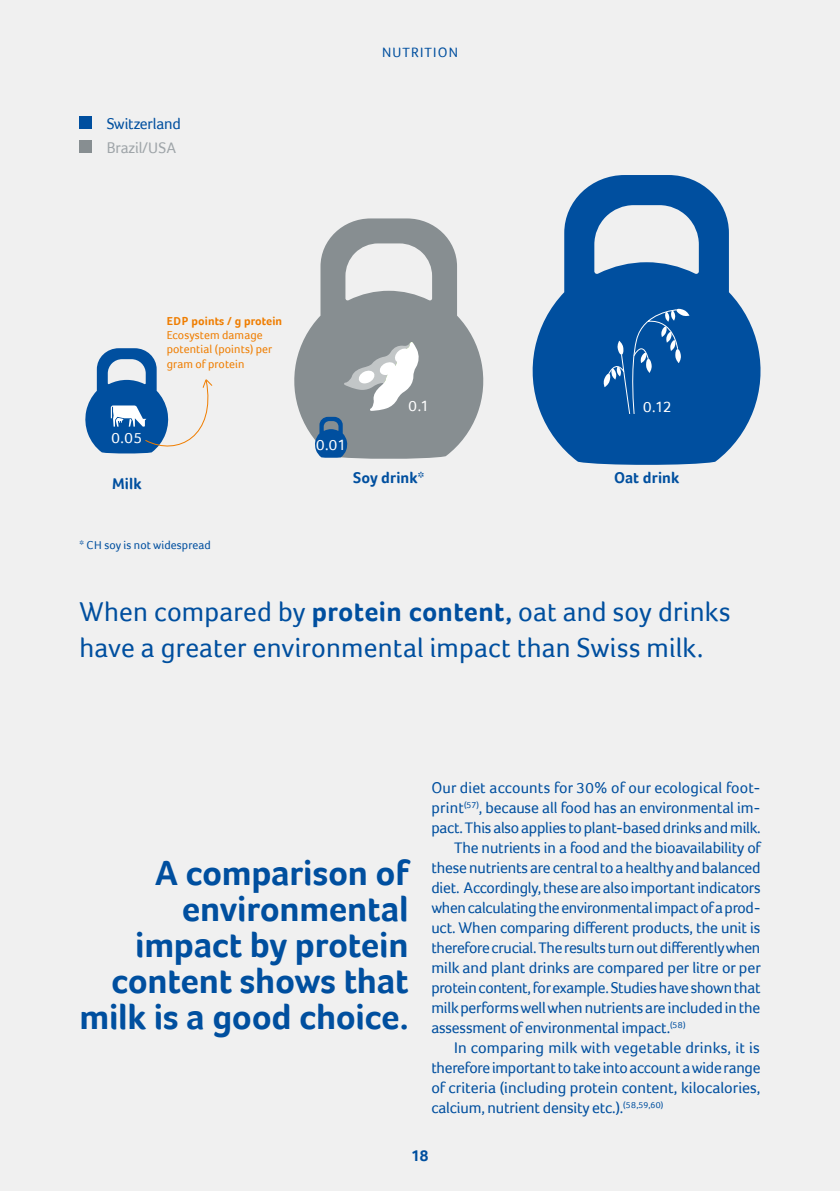
<style>
.page{position:relative;width:840px;height:1191px;background:#fff}
.page>*{position:absolute;margin:0;border:0;box-sizing:border-box;transform-origin:0 0}
._02_Head_18_Pt_mittig{font:700 36px/36px "Foco";letter-spacing:-.01em;color:#004f9f;text-align:right}
._02_Lead_14_Pt{font:28px/36px "Foco";letter-spacing:.005em;color:#004f9f}
._01_Text_8{font:16px/20px "Foco";letter-spacing:-.01em;color:#004f9f;text-align:justify}
._01_Text_8-2{font:700 16px "Foco";letter-spacing:.01em;color:#004f9f}
._01_Text_8-3{font:16px "Foco";letter-spacing:-.01em;color:#9fa5a9}
._01_Text_8-4{font:15.4px "Foco";color:#fff}
.t1{font:14px "Foco";letter-spacing:.08em;color:#004f9f}
._01_Text_8-5{font:12px/14.4px "Foco";letter-spacing:.01em;color:#ef7d00}
._01_Text_8-6{font:12px "Foco";letter-spacing:.01em;color:#004f9f}
._01_Text_8-7{font:700 12px "Foco";letter-spacing:.01em;color:#ef7d00}
.s1{font-size:15.6px}
.s2{font-size:11.8px}
.s3{font-size:16px}
.s4{font-weight:700}
.s5{font-size:15.4px}
</style>
<div class="page">
<div style="left:0;top:0;width:839px;height:1191px;background:#f0f0f0"></div>
<div style="left:79px;top:117px;width:12px;height:12px;background:#004f9f"></div>
<div style="left:79px;top:141px;width:12px;height:12px;background:#878e91"></div>
<svg style="left:532px;top:175px;width:229px;height:290px;fill:#004f9f"></svg>
<svg style="left:602px;top:308px;width:87px;height:106px;background:#165ea7"></svg>
<svg style="left:294px;top:218px;width:190px;height:241px;fill:#878e91"></svg>
<svg style="left:314px;top:417px;width:33px;height:41px"></svg>
<svg style="left:344px;top:342px;width:75px;height:69px"></svg>
<svg style="left:85px;top:348px;width:128px;height:106px"></svg>
<p class="_01_Text_8" style="left:107px;top:113px;width:76px">Switzerland</p>
<p class="_01_Text_8-3" style="left:107px;top:138px;width:71px">Brazil/<span class="s1">USA</span></p>
<p class="t1" style="left:382px;top:44px;width:77px">NUTRITION</p>
<p class="_01_Text_8-4" style="left:111px;top:429px;width:32px">0.05</p>
<p class="_01_Text_8-2" style="left:112px;top:474px;width:31px">Milk</p>
<p class="_01_Text_8-7" style="left:167px;top:313px;width:117px"><span class="s2">EDP</span> points / g protein</p>
<p class="_01_Text_8-5" style="left:167px;top:328px;width:107px">Ecosystem damage potential (points) per gram of protein</p>
<p class="_01_Text_8-6" style="left:79px;top:538px;width:133px">* <span class="s2">CH</span> soy is not widespread</p>
<p class="_01_Text_8-4" style="left:408px;top:397px;width:22px">0.1</p>
<p class="_01_Text_8-4" style="left:316px;top:436px;width:31px">0<span class="s3">.</span>01</p>
<p class="_01_Text_8-2" style="left:353px;top:468px;width:73px">Soy drink*</p>
<p class="_01_Text_8-4" style="left:643px;top:397px;width:30px">0.12</p>
<p class="_01_Text_8-2" style="left:613px;top:468px;width:67px">Oat drink</p>
<p class="_02_Lead_14_Pt" style="left:79px;top:593px;width:652px">When compared by <span class="s4">protein content,</span> oat and soy drinks have a greater environmental impact than Swiss milk.</p>
<p class="_02_Head_18_Pt_mittig" style="left:79px;top:854px;width:330px">A comparison of environmental impact by protein content shows that milk is a good choice.</p>
<p class="_01_Text_8" style="left:431px;top:777px;width:331px">Our diet accounts for <span class="s5">30</span>% of our ecological foot&shy;print<sup>(</sup><sup>57</sup><sup>)</sup>, because all food has an environmental im&shy;pact. This also applies to plant-based drinks and milk.</p>
<p class="_01_Text_8" style="left:431px;top:837px;width:331px;text-indent:23px">The nutrients in a food and the bioavailability of these nutrients are central to a healthy and balanced diet. Accordingly, these are also important indicators when calculating the environmental impact of a prod&shy;uct. When comparing different products, the unit is therefore crucial. The results turn out differently when milk and plant drinks are compared per litre or per protein content, for example. Studies have shown that milk performs well when nutrients are included in the assessment of environmental impact.<sup>(</sup><sup>58</sup><sup>)</sup></p>
<p class="_01_Text_8" style="left:431px;top:1037px;width:330px;text-indent:23px">In comparing milk with vegetable drinks, it is therefore important to take into account a wide range of criteria (including protein content, kilocalories, calcium, nutrient density etc.).<sup>(</sup><sup>58</sup><sup>,</sup><sup>59</sup><sup>,</sup><sup>60</sup><sup>)</sup></p>
<p class="_01_Text_8-2" style="left:411px;top:1146px;width:19px">18</p>
</div>
